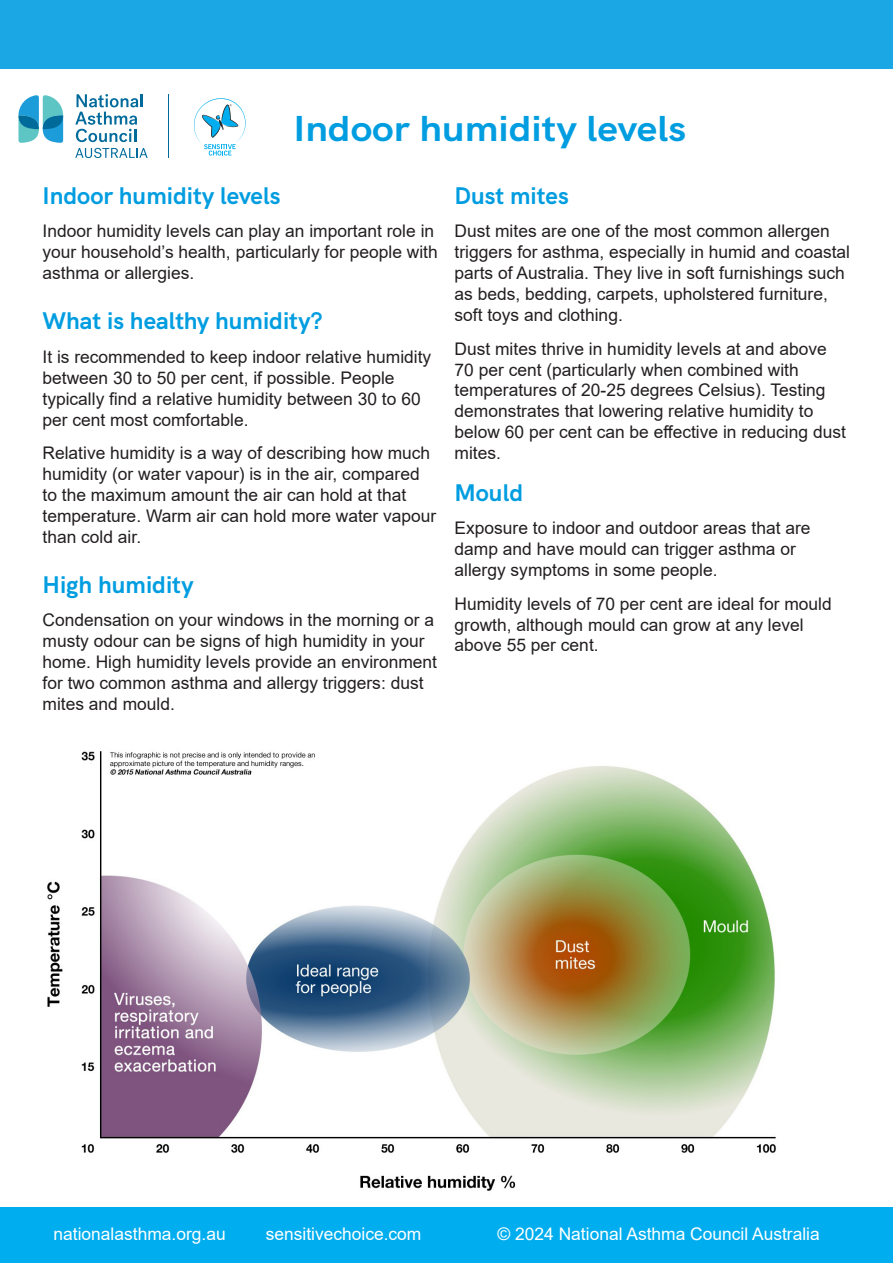
<style>
.page{position:relative;width:893px;height:1263px;background:#fff}
.page>*{position:absolute;margin:0;border:0;box-sizing:border-box;transform-origin:0 0}
.t1{font:700 36px "HK Grotesk";color:#009de0;scale:1.1 1}
.Subheading{font:700 24px "HK Grotesk";color:#009de0}
.BLACK_body_text{font:700 24px "HK Grotesk";color:#009de0}
.BLACK_body_text-2{font:17.4px/20.9px "Arial";color:#231f20}
.t2{font:17.4px "Arial";color:#fff}
</style>
<div class="page">
<div style="left:0;top:1208px;width:893px;height:55px;background:#00aeef"></div>
<div style="left:0;top:0;width:893px;height:69px;background:#1aa7e3"></div>
<svg style="left:19px;top:95px;width:44px;height:48px"></svg>
<svg style="left:75px;top:94px;width:68px;height:48px"></svg>
<svg style="left:75px;top:148px;width:73px;height:10px"></svg>
<svg style="left:193px;top:98px;width:53px;height:58px"></svg>
<hr style="left:168px;top:94px;width:1px;height:64px;background:#006a9b">
<img style="left:47px;top:751px;width:729px;height:440px">
<h1 class="t1" style="left:293px;top:101px;width:358px">Indoor humidity levels</h1>
<p class="Subheading" style="left:43px;top:177px;width:239px">Indoor humidity levels</p>
<p class="BLACK_body_text-2" style="left:43px;top:221px;width:397px">Indoor humidity levels can play an important role in your household’s health, particularly for people with asthma or allergies.</p>
<p class="Subheading" style="left:43px;top:302px;width:281px">What is healthy humidity?</p>
<p class="BLACK_body_text-2" style="left:43px;top:346px;width:390px">It is recommended to keep indoor relative humidity between 30 to 50 per cent, if possible. People typically find a relative humidity between 30 to 60 per cent most comfortable.</p>
<p class="BLACK_body_text-2" style="left:43px;top:443px;width:395px">Relative humidity is a way of describing how much humidity (or water vapour) is in the air, compared to the maximum amount the air can hold at that temperature. Warm air can hold more water vapour than cold air.</p>
<p class="Subheading" style="left:43px;top:566px;width:152px">High humidity</p>
<p class="BLACK_body_text-2" style="left:43px;top:610px;width:396px">Condensation on your windows in the morning or a musty odour can be signs of high humidity in your home. High humidity levels provide an environment for two common asthma and allergy triggers: dust mites and mould.</p>
<p class="BLACK_body_text" style="left:454px;top:177px;width:116px">Dust mites</p>
<p class="BLACK_body_text-2" style="left:454px;top:221px;width:397px">Dust mites are one of the most common allergen triggers for asthma, especially in humid and coastal parts of Australia. They live in soft furnishings such as beds, bedding, carpets, upholstered furniture, soft toys and clothing.</p>
<p class="BLACK_body_text-2" style="left:454px;top:338px;width:393px">Dust mites thrive in humidity levels at and above 70 per cent (particularly when combined with temperatures of 20-25 degrees Celsius). Testing demonstrates that lowering relative humidity to below 60 per cent can be effective in reducing dust mites.</p>
<p class="BLACK_body_text" style="left:454px;top:474px;width:70px">Mould</p>
<p class="BLACK_body_text-2" style="left:454px;top:518px;width:357px">Exposure to indoor and outdoor areas that are damp and have mould can trigger asthma or allergy symptoms in some people.</p>
<p class="BLACK_body_text-2" style="left:454px;top:593px;width:379px">Humidity levels of 70 per cent are ideal for mould growth, although mould can grow at any level above 55 per cent.</p>
<p class="t2" style="left:54px;top:1222px;width:174px">nationalasthma.org.au</p>
<p class="t2" style="left:266px;top:1222px;width:157px">sensitivechoice.com</p>
<p class="t2" style="left:497px;top:1222px;width:324px">© 2024 National Asthma Council Australia</p>
</div>
